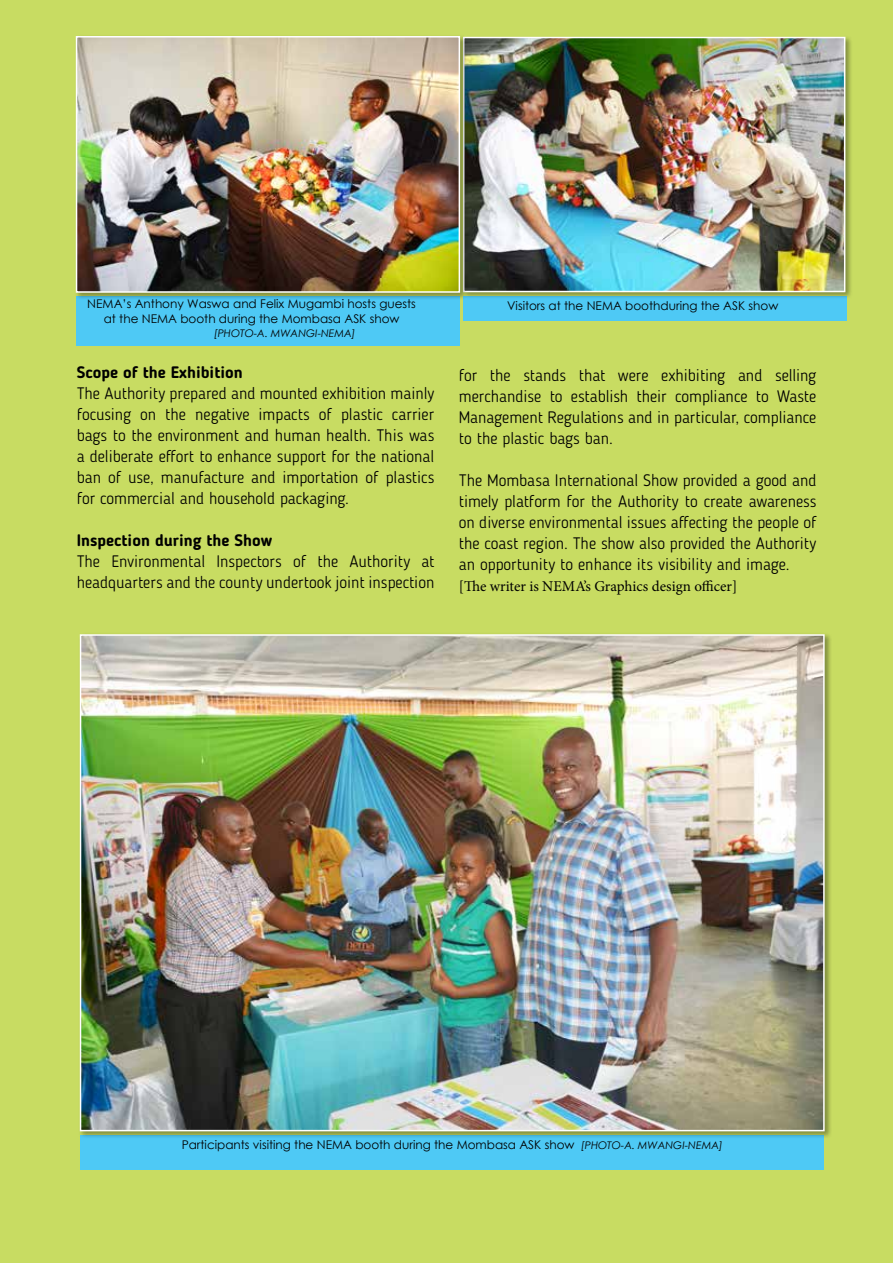
<style>
.page{position:relative;width:893px;height:1263px;background:#c8dc62}
.page>*{position:absolute;margin:0;border:0;box-sizing:border-box;transform-origin:0 0}
.t1{font:300 16.5px/21px "Blogger Sans";color:#000;text-align:justify}
.t2{font:700 16.5px "Blogger Sans";color:#000}
.t3{font:15px "Minion Pro";color:#000}
.t4{font:12px "Century Gothic";color:#000}
.t5{font:italic 10.5px "Century Gothic";color:#000}
.s1{font-style:italic;font-size:10.5px}
</style>
<div class="page">
<div style="left:81px;top:1135px;width:743px;height:34px;background:#4ec9f5"></div>
<div style="left:77px;top:296px;width:383px;height:49px;background:#4ec9f5"></div>
<div style="left:464px;top:296px;width:383px;height:25px;background:#4ec9f5"></div>
<div style="left:78px;top:632px;width:754px;height:506px;background:#000;opacity:.35"></div>
<img style="left:83px;top:637px;width:739px;height:491px">
<div style="left:80px;top:634px;width:745px;height:497px;border:2px solid #fff"></div>
<div style="left:461px;top:35px;width:392px;height:265px;background:#000;opacity:.35"></div>
<img style="left:468px;top:40px;width:374px;height:249px">
<div style="left:463px;top:37px;width:382px;height:255px;border:2px solid #fff"></div>
<div style="left:74px;top:34px;width:394px;height:266px;background:#000;opacity:.35"></div>
<img style="left:79px;top:39px;width:378px;height:251px">
<div style="left:76px;top:36px;width:384px;height:257px;border:2px solid #fff"></div>
<p class="t4" style="left:87px;top:296px;width:330px">NEMA’s Anthony Waswa and Felix Mugambi hosts guests</p>
<p class="t4" style="left:507px;top:297px;width:273px">Visitors at the NEMA boothduring the ASK show</p>
<p class="t4" style="left:104px;top:310px;width:297px">at the NEMA booth during the Mombasa ASK show</p>
<p class="t5" style="left:214px;top:326px;width:143px">[PHOTO-A. MWANGI-NEMA]</p>
<p class="t2" style="left:77px;top:362px;width:168px">Scope of the Exhibition</p>
<p class="t1" style="left:77px;top:383px;width:359px">The Authority prepared and mounted exhibition mainly focusing on the negative impacts of plastic carrier bags to the environment and human health. This was a deliberate effort to enhance support for the national ban of use, manufacture and importation of plastics for commercial and household packaging.</p>
<p class="t2" style="left:77px;top:531px;width:197px">Inspection during the Show</p>
<p class="t1" style="left:77px;top:551px;width:359px">The Environmental Inspectors of the Authority at headquarters and the county undertook joint inspection</p>
<p class="t1" style="left:459px;top:365px;width:359px">for the stands that were exhibiting and selling merchandise to establish their compliance to Waste Management Regulations and in particular, compliance to the plastic bags ban.</p>
<p class="t1" style="left:459px;top:470px;width:359px">The Mombasa International Show provided a good and timely platform for the Authority to create awareness on diverse environmental issues affecting the people of the coast region. The show also provided the Authority an opportunity to enhance its visibility and image.</p>
<p class="t3" style="left:459px;top:576px;width:280px">[The writer is NEMA’s Graphics design officer]</p>
<p class="t4" style="left:182px;top:1136px;width:543px">Participants visiting the NEMA booth during the Mombasa ASK show <span class="s1">[PHOTO-A. MWANGI-NEMA]</span></p>
</div>
